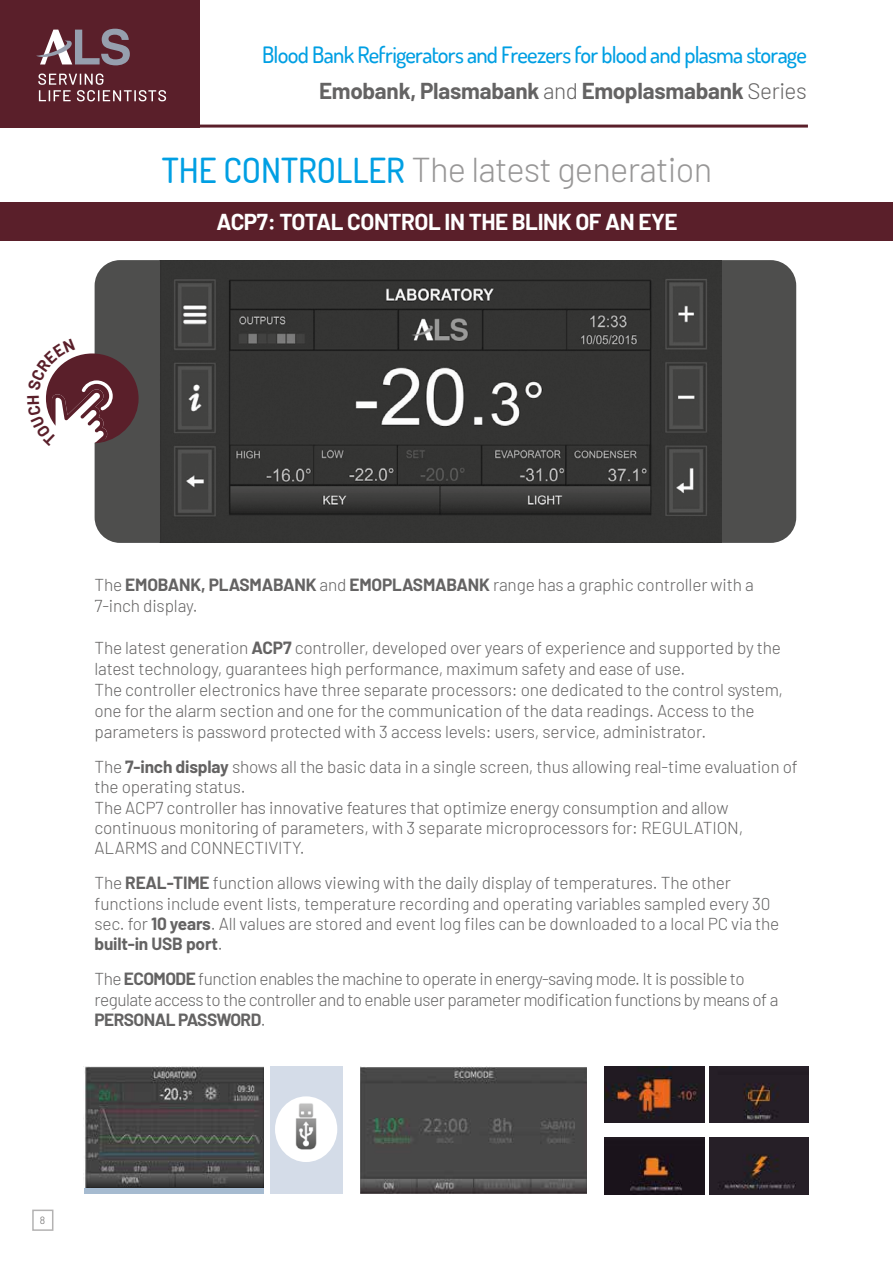
<style>
.page{position:relative;width:893px;height:1263px;background:#fff}
.page>*{position:absolute;margin:0;border:0;box-sizing:border-box;transform-origin:0 0}
.t1{font:300 34.5px "Barlow";letter-spacing:-.02em;color:#989797}
.t2{font:500 22.5px "Dosis";letter-spacing:-.035em;color:#009fe3}
.t3{font:700 22.5px "Barlow";letter-spacing:-.01em;color:#646363}
.t4{font:700 22.5px "Barlow";letter-spacing:-.02em;color:#fff}
.t5{font:300 17.25px/20.2px "Barlow";letter-spacing:-.01em;color:#646363}
.t6{font:300 17.25px/20.2px "Barlow";letter-spacing:-.03em;color:#646363}
.t7{font:300 10.5px "Barlow";color:#646363}
.s1{font-weight:300}
.s2{font-family:"Dosis";font-weight:500;color:#009fe3}
.s3{font-weight:700}
</style>
<div class="page">
<div style="left:32px;top:1209px;width:21px;height:22px;border:2px solid #b3b2b2"></div>
<div style="left:0;top:203px;width:893px;height:38px;background:#5a1f2a"></div>
<img style="left:361px;top:1067px;width:226px;height:126px">
<img style="left:709px;top:1067px;width:99px;height:56px">
<img style="left:605px;top:1067px;width:99px;height:56px">
<img style="left:604px;top:1137px;width:100px;height:57px">
<img style="left:709px;top:1137px;width:99px;height:57px">
<div style="left:84px;top:1067px;width:179px;height:127px;background:#a6bbd0"></div>
<img style="left:84px;top:1067px;width:179px;height:121px">
<div style="left:270px;top:1067px;width:73px;height:127px;background:#d4dce8"></div>
<div style="left:275px;top:1096px;width:62px;height:66px;background:#fff;border-radius:50%"></div>
<img style="left:283px;top:1101px;width:50px;height:49px">
<div style="left:95px;top:260px;width:701px;height:283px;background:#4e4e4d;border-radius:26px"></div>
<img style="left:160px;top:260px;width:562px;height:283px">
<hr style="left:0;top:125px;width:808px;height:3px;background:#5a1f2a">
<div style="left:0;top:0;width:200px;height:128px;background:#5a1f2a"></div>
<svg style="left:36px;top:29px;width:94px;height:36px"></svg>
<svg style="left:38px;top:74px;width:128px;height:27px"></svg>
<svg style="left:45px;top:339px;width:94px;height:107px"></svg>
<h2 class="t2" style="left:262px;top:40px;width:546px">Blood Bank Refrigerators and Freezers for blood and plasma storage</h2>
<h2 class="t3" style="left:319px;top:74px;width:489px">Emobank, Plasmabank <span class="s1">and</span> Emoplasmabank <span class="s1">Series</span></h2>
<h1 class="t1" style="left:162px;top:145px;width:552px"><span class="s2">THE CONTROLLER</span> The latest generation</h1>
<h2 class="t4" style="left:217px;top:205px;width:462px">ACP7: TOTAL CONTROL IN THE BLINK OF AN EYE</h2>
<p class="t5" style="left:94px;top:573px;width:661px;line-height:21px">The <span class="s3">EMOBANK, PLASMABANK</span> and <span class="s3">EMOPLASMABANK</span> range has a graphic controller with a<br>7-inch display.</p>
<p class="t5" style="left:94px;top:636px;width:690px;line-height:21px">The latest generation <span class="s3">ACP7</span> controller, developed over years of experience and supported by the latest technology, guarantees high performance, maximum safety and ease of use.<br>The controller electronics have three separate processors: one dedicated to the control system, one for the alarm section and one for the communication of the data readings. Access to the parameters is password protected with 3 access levels: users, service, administrator.</p>
<p class="t5" style="left:94px;top:755px;width:705px">The <span class="s3">7-inch display</span> shows all the basic data in a single screen, thus allowing real-time evaluation of the operating status.<br>The ACP7 controller has innovative features that optimize energy consumption and allow continuous monitoring of parameters, with 3 separate microprocessors for: REGULATION, ALARMS and CONNECTIVITY.</p>
<p class="t5" style="left:94px;top:872px;width:686px">The <span class="s3">REAL-TIME</span> function allows viewing with the daily display of temperatures. The other functions include event lists, temperature recording and operating variables sampled every 30 sec. for <span class="s3">10 years</span>. All values are stored and event log files can be downloaded to a local PC via the <span class="s3">built-in USB port</span>.</p>
<p class="t6" style="left:94px;top:968px;width:685px">The <span class="s3">ECOMODE</span> function enables the machine to operate in energy-saving mode. It is possible to regulate access to the controller and to enable user parameter modification functions by means of a<br><span class="s3">PERSONAL PASSWORD</span>.</p>
<p class="t7" style="left:40px;top:1212px;width:7px">8</p>
</div>
